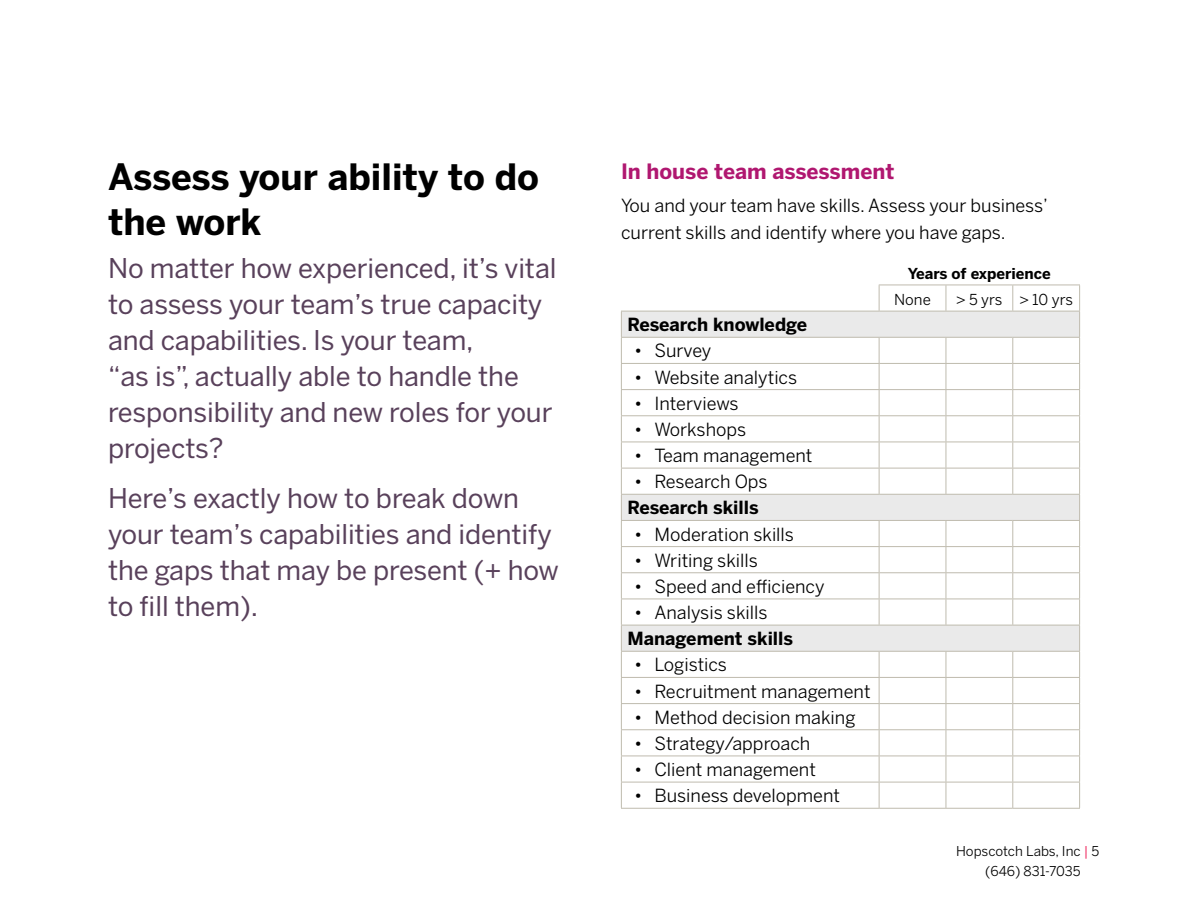
<style>
.page{position:relative;width:1188px;height:918px;background:#fff}
.page>*{position:absolute;margin:0;border:0;box-sizing:border-box;transform-origin:0 0}
.t1{font:700 36px/45px "Benton Sans";color:#000}
.Intro_Text{font:27px/36px "Benton Sans";letter-spacing:-.005em;color:#59415b}
.C_Head{font:700 21px "Benton Sans";color:#b01770}
.t2{font:18px/27px "Benton Sans";color:#000}
.D_head{font:700 18px "Benton Sans";color:#000}
.t3{font:700 15px "Benton Sans";color:#000}
.t4{font:15px "Benton Sans";color:#000}
.t5{font:13.5px/19.5px "Benton Sans";color:#000}
.s1{color:#ed1651}
</style>
<div class="page">
<svg style="left:622px;top:312px;width:457px;height:339px"></svg>
<hr style="left:879px;top:285px;width:67px;height:1px;background:#bfbbae">
<svg style="left:879px;top:285px;width:1px;height:26px"></svg>
<hr style="left:946px;top:285px;width:67px;height:1px;background:#bfbbae">
<svg style="left:946px;top:285px;width:1px;height:26px"></svg>
<hr style="left:1013px;top:285px;width:67px;height:1px;background:#bfbbae">
<svg style="left:1012px;top:285px;width:1px;height:26px"></svg>
<hr style="left:621px;top:311px;width:258px;height:1px;background:#bfbbae">
<hr style="left:879px;top:311px;width:67px;height:1px;background:#bfbbae">
<hr style="left:946px;top:311px;width:67px;height:1px;background:#bfbbae">
<hr style="left:1013px;top:311px;width:67px;height:1px;background:#bfbbae">
<hr style="left:621px;top:337px;width:258px;height:1px;background:#bfbbae">
<hr style="left:879px;top:337px;width:67px;height:1px;background:#bfbbae">
<hr style="left:946px;top:337px;width:67px;height:1px;background:#bfbbae">
<hr style="left:1013px;top:337px;width:67px;height:1px;background:#bfbbae">
<hr style="left:621px;top:363px;width:258px;height:1px;background:#bfbbae">
<hr style="left:879px;top:363px;width:67px;height:1px;background:#bfbbae">
<hr style="left:946px;top:363px;width:67px;height:1px;background:#bfbbae">
<hr style="left:1013px;top:363px;width:67px;height:1px;background:#bfbbae">
<hr style="left:621px;top:389px;width:258px;height:1px;background:#bfbbae">
<hr style="left:879px;top:389px;width:67px;height:1px;background:#bfbbae">
<hr style="left:946px;top:389px;width:67px;height:1px;background:#bfbbae">
<hr style="left:1013px;top:389px;width:67px;height:1px;background:#bfbbae">
<hr style="left:621px;top:415px;width:258px;height:1px;background:#bfbbae">
<hr style="left:879px;top:415px;width:67px;height:1px;background:#bfbbae">
<hr style="left:946px;top:415px;width:67px;height:1px;background:#bfbbae">
<hr style="left:1013px;top:415px;width:67px;height:1px;background:#bfbbae">
<hr style="left:621px;top:442px;width:258px;height:1px;background:#bfbbae">
<hr style="left:879px;top:442px;width:67px;height:1px;background:#bfbbae">
<hr style="left:946px;top:442px;width:67px;height:1px;background:#bfbbae">
<hr style="left:1013px;top:442px;width:67px;height:1px;background:#bfbbae">
<hr style="left:621px;top:468px;width:258px;height:1px;background:#bfbbae">
<hr style="left:879px;top:468px;width:67px;height:1px;background:#bfbbae">
<svg style="left:879px;top:338px;width:1px;height:156px"></svg>
<hr style="left:946px;top:468px;width:67px;height:1px;background:#bfbbae">
<svg style="left:946px;top:338px;width:1px;height:156px"></svg>
<hr style="left:1013px;top:468px;width:67px;height:1px;background:#bfbbae">
<svg style="left:1012px;top:338px;width:1px;height:156px"></svg>
<hr style="left:621px;top:494px;width:258px;height:1px;background:#bfbbae">
<hr style="left:879px;top:494px;width:67px;height:1px;background:#bfbbae">
<hr style="left:946px;top:494px;width:67px;height:1px;background:#bfbbae">
<hr style="left:1013px;top:494px;width:67px;height:1px;background:#bfbbae">
<hr style="left:621px;top:520px;width:258px;height:1px;background:#bfbbae">
<hr style="left:879px;top:520px;width:67px;height:1px;background:#bfbbae">
<hr style="left:946px;top:520px;width:67px;height:1px;background:#bfbbae">
<hr style="left:1013px;top:520px;width:67px;height:1px;background:#bfbbae">
<hr style="left:621px;top:546px;width:258px;height:1px;background:#bfbbae">
<hr style="left:879px;top:546px;width:67px;height:1px;background:#bfbbae">
<hr style="left:946px;top:546px;width:67px;height:1px;background:#bfbbae">
<hr style="left:1013px;top:546px;width:67px;height:1px;background:#bfbbae">
<hr style="left:621px;top:572px;width:258px;height:1px;background:#bfbbae">
<hr style="left:879px;top:572px;width:67px;height:1px;background:#bfbbae">
<hr style="left:946px;top:572px;width:67px;height:1px;background:#bfbbae">
<hr style="left:1013px;top:572px;width:67px;height:1px;background:#bfbbae">
<hr style="left:621px;top:599px;width:258px;height:1px;background:#bfbbae">
<hr style="left:879px;top:599px;width:67px;height:1px;background:#bfbbae">
<svg style="left:879px;top:521px;width:1px;height:104px"></svg>
<hr style="left:946px;top:599px;width:67px;height:1px;background:#bfbbae">
<svg style="left:946px;top:521px;width:1px;height:104px"></svg>
<hr style="left:1013px;top:599px;width:67px;height:1px;background:#bfbbae">
<svg style="left:1012px;top:521px;width:1px;height:104px"></svg>
<hr style="left:621px;top:625px;width:258px;height:1px;background:#bfbbae">
<hr style="left:879px;top:625px;width:67px;height:1px;background:#bfbbae">
<hr style="left:946px;top:625px;width:67px;height:1px;background:#bfbbae">
<hr style="left:1013px;top:625px;width:67px;height:1px;background:#bfbbae">
<hr style="left:621px;top:651px;width:258px;height:1px;background:#bfbbae">
<hr style="left:879px;top:651px;width:67px;height:1px;background:#bfbbae">
<hr style="left:946px;top:651px;width:67px;height:1px;background:#bfbbae">
<hr style="left:1013px;top:651px;width:67px;height:1px;background:#bfbbae">
<hr style="left:621px;top:677px;width:258px;height:1px;background:#bfbbae">
<hr style="left:879px;top:677px;width:67px;height:1px;background:#bfbbae">
<hr style="left:946px;top:677px;width:67px;height:1px;background:#bfbbae">
<hr style="left:1013px;top:677px;width:67px;height:1px;background:#bfbbae">
<hr style="left:621px;top:703px;width:258px;height:1px;background:#bfbbae">
<hr style="left:879px;top:703px;width:67px;height:1px;background:#bfbbae">
<hr style="left:946px;top:703px;width:67px;height:1px;background:#bfbbae">
<hr style="left:1013px;top:703px;width:67px;height:1px;background:#bfbbae">
<hr style="left:621px;top:729px;width:258px;height:1px;background:#bfbbae">
<hr style="left:879px;top:729px;width:67px;height:1px;background:#bfbbae">
<hr style="left:946px;top:729px;width:67px;height:1px;background:#bfbbae">
<hr style="left:1013px;top:729px;width:67px;height:1px;background:#bfbbae">
<hr style="left:621px;top:756px;width:258px;height:1px;background:#bfbbae">
<hr style="left:879px;top:756px;width:67px;height:1px;background:#bfbbae">
<hr style="left:946px;top:756px;width:67px;height:1px;background:#bfbbae">
<hr style="left:1013px;top:756px;width:67px;height:1px;background:#bfbbae">
<hr style="left:621px;top:782px;width:258px;height:1px;background:#bfbbae">
<svg style="left:621px;top:311px;width:1px;height:497px"></svg>
<hr style="left:879px;top:782px;width:67px;height:1px;background:#bfbbae">
<svg style="left:879px;top:652px;width:1px;height:156px"></svg>
<hr style="left:946px;top:782px;width:67px;height:1px;background:#bfbbae">
<svg style="left:946px;top:652px;width:1px;height:156px"></svg>
<hr style="left:1013px;top:782px;width:67px;height:1px;background:#bfbbae">
<svg style="left:1012px;top:652px;width:1px;height:156px"></svg>
<svg style="left:1079px;top:285px;width:1px;height:523px"></svg>
<hr style="left:621px;top:808px;width:258px;height:1px;background:#bfbbae">
<hr style="left:879px;top:808px;width:67px;height:1px;background:#bfbbae">
<hr style="left:946px;top:808px;width:67px;height:1px;background:#bfbbae">
<hr style="left:1013px;top:808px;width:67px;height:1px;background:#bfbbae">
<p class="t1" style="left:108px;top:155px;width:433px">Assess your ability to do the work</p>
<p class="Intro_Text" style="left:108px;top:251px;width:450px">No matter how experienced, it’s vital to assess your team’s true capacity and capabilities. Is your team,<br>“as is”, actually able to handle the responsibility and new roles for your projects?</p>
<p class="Intro_Text" style="left:108px;top:480px;width:452px">Here’s exactly how to break down your team’s capabilities and identify the gaps that may be present (+ how to fill them).</p>
<p class="C_Head" style="left:621px;top:159px;width:275px">In house team assessment</p>
<p class="t2" style="left:621px;top:193px;width:429px">You and your team have skills. Assess your business’ current skills and identify where you have gaps.</p>
<p class="t3" style="left:908px;top:265px;width:144px">Years of experience</p>
<p class="t4" style="left:894px;top:291px;width:38px">None</p>
<p class="t4" style="left:956px;top:291px;width:48px">&gt; 5 yrs</p>
<p class="t4" style="left:1019px;top:291px;width:55px">&gt; 10 yrs</p>
<p class="D_head" style="left:627px;top:314px;width:181px">Research knowledge</p>
<p class="t2" style="left:634px;top:338px;width:79px">• Survey</p>
<p class="t2" style="left:634px;top:364px;width:165px">• Website analytics</p>
<p class="t2" style="left:634px;top:390px;width:106px">• Interviews</p>
<p class="t2" style="left:634px;top:416px;width:114px">• Workshops</p>
<p class="t2" style="left:634px;top:442px;width:180px">• Team management</p>
<p class="t2" style="left:634px;top:469px;width:135px">• Research Ops</p>
<p class="D_head" style="left:627px;top:497px;width:133px">Research skills</p>
<p class="t2" style="left:634px;top:521px;width:161px">• Moderation skills</p>
<p class="t2" style="left:634px;top:547px;width:125px">• Writing skills</p>
<p class="t2" style="left:634px;top:573px;width:192px">• Speed and efficiency</p>
<p class="t2" style="left:634px;top:599px;width:135px">• Analysis skills</p>
<p class="D_head" style="left:627px;top:628px;width:167px">Management skills</p>
<p class="t2" style="left:634px;top:652px;width:94px">• Logistics</p>
<p class="t2" style="left:634px;top:678px;width:238px">• Recruitment management</p>
<p class="t2" style="left:634px;top:704px;width:223px">• Method decision making</p>
<p class="t2" style="left:634px;top:730px;width:178px">• Strategy/approach</p>
<p class="t2" style="left:634px;top:756px;width:183px">• Client management</p>
<p class="t2" style="left:634px;top:783px;width:208px">• Business development</p>
<p class="t5" style="left:985px;top:842px;width:116px;text-indent:-29px">Hopscotch Labs, Inc <span class="s1">|</span> 5 (646) 831-7035</p>
</div>
